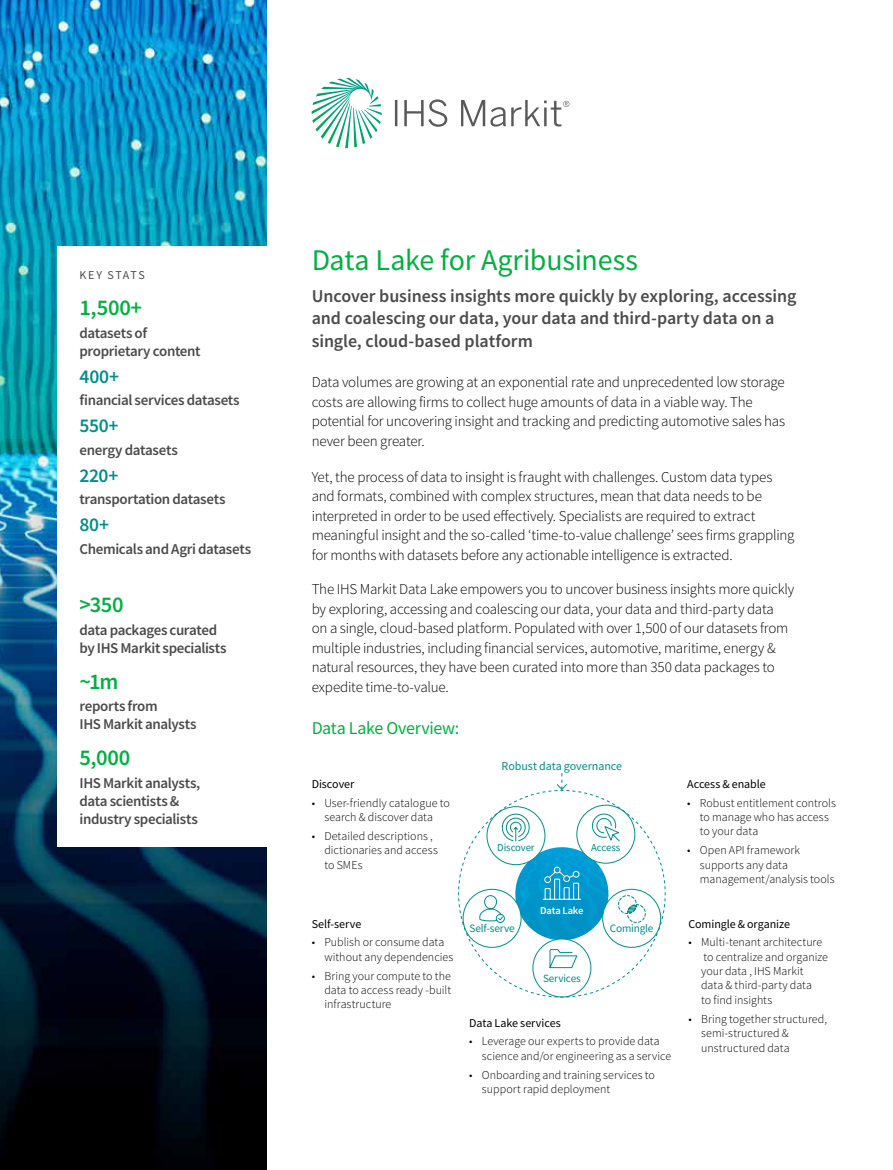
<style>
.page{position:relative;width:893px;height:1170px;background:#fff}
.page>*{position:absolute;margin:0;border:0;box-sizing:border-box;transform-origin:0 0}
.t1{font:30px "Source Sans Pro";letter-spacing:-.01em;color:#00b140}
.t2{font:600 22.5px "Source Sans Pro";letter-spacing:-.02em;color:#00b140}
.t3{font:600 19.5px "Source Sans Pro";letter-spacing:-.015em;color:#008e89}
.t4{font:600 18px/22.5px "Source Sans Pro";letter-spacing:-.005em;color:#4b4b4b}
.t5{font:18px "Source Sans Pro";letter-spacing:-.02em;color:#00b140}
.t6{font:300 15px/19.5px "Source Sans Pro";letter-spacing:-.015em;color:#000}
.t7{font:600 15px/18px "Source Sans Pro";letter-spacing:-.025em;color:#4b4b4b}
.t8{font:300 12px/14.4px "Source Sans Pro";color:#000}
.t9{font:12px "Source Sans Pro";letter-spacing:-.005em;color:#000}
.t10{font:12px "Source Sans Pro";letter-spacing:-.005em;color:#008e89}
.t11{font:12px "Source Sans Pro";letter-spacing:.135em;color:#4b4b4b}
.t12{font:11.25px "Source Sans Pro";letter-spacing:-.015em;color:#008e89}
.t13{font:11.1px "Source Sans Pro";letter-spacing:-.01em;color:#008e89}
.t14{font:10.8px "Source Sans Pro";letter-spacing:-.015em;color:#008e89}
.t15{font:600 10.5px "Source Sans Pro";letter-spacing:-.015em;color:#fff}
</style>
<div class="page">
<img style="left:0;top:0;width:267px;height:1169px">
<svg style="left:312px;top:78px;width:70px;height:70px"></svg>
<svg style="left:395px;top:100px;width:2px;height:26px"></svg>
<svg style="left:404px;top:99px;width:43px;height:28px"></svg>
<svg style="left:461px;top:100px;width:108px;height:27px"></svg>
<svg style="left:458px;top:773px;width:208px;height:224px"></svg>
<div style="left:57px;top:246px;width:211px;height:600px;background:#fff"></div>
<p class="t11" style="left:80px;top:267px;width:67px">KEY STATS</p>
<h2 class="t2" style="left:80px;top:293px;width:64px">1,500+</h2>
<p class="t7" style="left:80px;top:323px;width:123px">datasets of proprietary content</p>
<h3 class="t3" style="left:80px;top:363px;width:41px">400+</h3>
<p class="t7" style="left:80px;top:391px;width:162px">financial services datasets</p>
<h3 class="t3" style="left:80px;top:413px;width:41px">550+</h3>
<p class="t7" style="left:80px;top:440px;width:100px">energy datasets</p>
<h3 class="t3" style="left:80px;top:462px;width:40px">220+</h3>
<p class="t7" style="left:80px;top:490px;width:148px">transportation datasets</p>
<h3 class="t3" style="left:80px;top:512px;width:31px">80+</h3>
<p class="t7" style="left:80px;top:539px;width:173px">Chemicals and Agri datasets</p>
<h2 class="t2" style="left:80px;top:590px;width:46px">&gt;350</h2>
<p class="t7" style="left:80px;top:620px;width:149px">data packages curated by IHS Markit specialists</p>
<h2 class="t2" style="left:80px;top:666px;width:41px">~1m</h2>
<p class="t7" style="left:80px;top:697px;width:119px">reports from<br>IHS Markit analysts</p>
<h2 class="t2" style="left:80px;top:743px;width:52px">5,000</h2>
<p class="t7" style="left:80px;top:773px;width:122px">IHS Markit analysts, data scientists &amp; industry specialists</p>
<h1 class="t1" style="left:312px;top:241px;width:328px">Data Lake for Agribusiness</h1>
<p class="t4" style="left:312px;top:284px;width:486px">Uncover business insights more quickly by exploring, accessing and coalescing our data, your data and third-party data on a single, cloud-based platform</p>
<p class="t6" style="left:312px;top:372px;width:475px">Data volumes are growing at an exponential rate and unprecedented low storage costs are allowing firms to collect huge amounts of data in a viable way. The potential for uncovering insight and tracking and predicting automotive sales has never been greater.</p>
<p class="t6" style="left:312px;top:467px;width:484px">Yet, the process of data to insight is fraught with challenges. Custom data types and formats, combined with complex structures, mean that data needs to be interpreted in order to be used effectively. Specialists are required to extract meaningful insight and the so-called ‘time-to-value challenge’ sees firms grappling for months with datasets before any actionable intelligence is extracted.</p>
<p class="t6" style="left:312px;top:579px;width:484px">The IHS Markit Data Lake empowers you to uncover business insights more quickly by exploring, accessing and coalescing our data, your data and third-party data<br>on a single, cloud-based platform. Populated with over 1,500 of our datasets from multiple industries, including financial services, automotive, maritime, energy &amp; natural resources, they have been curated into more than 350 data packages to expedite time-to-value.</p>
<p class="t5" style="left:312px;top:716px;width:149px">Data Lake Overview:</p>
<p class="t9" style="left:312px;top:776px;width:44px">Discover</p>
<p class="t8" style="left:312px;top:795px;width:140px;text-align:center">• User-friendly catalogue to search &amp; discover data</p>
<p class="t8" style="left:324px;top:828px;width:115px;text-indent:-13px">• Detailed descriptions , dictionaries and access to SMEs</p>
<p class="t9" style="left:312px;top:915px;width:51px">Self-serve</p>
<p class="t8" style="left:324px;top:934px;width:130px;text-indent:-13px">• Publish or consume data without any dependencies</p>
<p class="t8" style="left:324px;top:968px;width:128px;text-align:justify;text-indent:-13px">• Bring your compute to the data to access ready -built infrastructure</p>
<p class="t10" style="left:502px;top:758px;width:122px">Robust data governance</p>
<p class="t14" style="left:497px;top:840px;width:39px">Discover</p>
<p class="t14" style="left:591px;top:840px;width:31px">Access</p>
<p class="t15" style="left:540px;top:903px;width:45px">Data Lake</p>
<p class="t12" style="left:469px;top:921px;width:47px">Self-serve</p>
<p class="t12" style="left:610px;top:921px;width:45px">Comingle</p>
<p class="t13" style="left:543px;top:970px;width:39px">Services</p>
<p class="t9" style="left:469px;top:1014px;width:93px">Data Lake services</p>
<p class="t8" style="left:482px;top:1033px;width:191px;text-indent:-13px">• Leverage our experts to provide data science and/or engineering as a service</p>
<p class="t8" style="left:482px;top:1067px;width:175px;text-indent:-13px">• Onboarding and training services to support rapid deployment</p>
<p class="t9" style="left:687px;top:776px;width:80px">Access &amp; enable</p>
<p class="t8" style="left:700px;top:795px;width:138px;text-indent:-13px">• Robust entitlement controls to manage who has access to your data</p>
<p class="t8" style="left:700px;top:843px;width:136px;text-indent:-13px">• Open API framework supports any data management/analysis tools</p>
<p class="t9" style="left:688px;top:915px;width:103px">Comingle &amp; organize</p>
<p class="t8" style="left:701px;top:934px;width:128px;text-indent:-13px">• Multi-tenant architecture to centralize and organize your data , IHS Markit data &amp; third-party data<br>to find insights</p>
<p class="t8" style="left:701px;top:1011px;width:127px;text-indent:-13px">• Bring together structured, semi-structured &amp; unstructured data</p>
</div>
